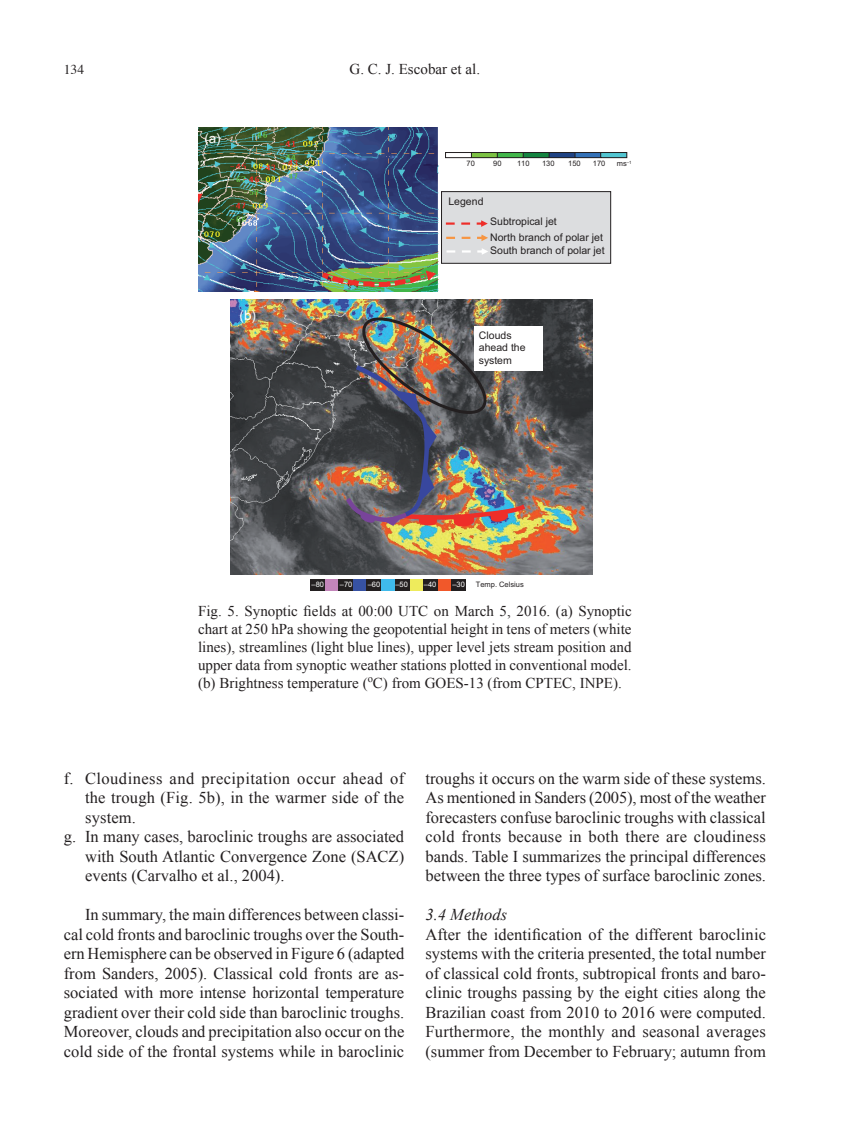
<style>
.page{position:relative;width:851px;height:1127px;background:#fff}
.page>*{position:absolute;margin:0;border:0;box-sizing:border-box;transform-origin:0 0}
.ParrafoSangria_Final{font:16.5px/19.5px "Times New Roman";color:#231f20;text-align:justify}
.ParrafoNormal{font:16.5px/19.5px "Times New Roman";color:#231f20;text-align:justify}
.ParrafoSangria{font:16.5px/19.5px "Times New Roman";letter-spacing:.01em;color:#231f20;text-align:justify}
.Subtitulo{font:italic 16.5px "Times New Roman";color:#231f20}
.PieFig{font:15px/18px "Times New Roman";color:#231f20;text-align:justify}
.t1{font:13.5px "Arial";color:#fff}
.t2{font:13.5px "Times";color:#231f20}
.t3{font:10.5px/12.6px "Arial";color:#231f20}
.t4{font:7.5px "Arial";color:#231f20}
.t5{font:7.5px "Arial";color:#fff}
</style>
<div class="page">
<div style="left:441px;top:191px;width:170px;height:73px;background:#dcdddf;border:1px solid #231f20"></div>
<img style="left:198px;top:128px;width:241px;height:163px">
<img style="left:231px;top:300px;width:361px;height:275px">
<div style="left:474px;top:327px;width:68px;height:44px;background:#fff"></div>
<img style="left:342px;top:308px;width:188px;height:219px">
<svg style="left:446px;top:220px;width:41px;height:7px"></svg>
<svg style="left:446px;top:234px;width:42px;height:7px"></svg>
<svg style="left:446px;top:248px;width:42px;height:7px"></svg>
<svg style="left:445px;top:152px;width:182px;height:6px"></svg>
<div style="left:325px;top:579px;width:14px;height:11px;background:#c385ba"></div>
<div style="left:311px;top:579px;width:14px;height:11px;background:#231f20"></div>
<div style="left:353px;top:579px;width:14px;height:11px;background:#3752a3"></div>
<div style="left:339px;top:579px;width:14px;height:11px;background:#231f20"></div>
<div style="left:381px;top:579px;width:14px;height:11px;background:#3fbaeb"></div>
<div style="left:367px;top:579px;width:14px;height:11px;background:#231f20"></div>
<div style="left:409px;top:579px;width:14px;height:11px;background:#eeeb5c"></div>
<div style="left:395px;top:579px;width:14px;height:11px;background:#231f20"></div>
<div style="left:437px;top:579px;width:14px;height:11px;background:#f1582a"></div>
<div style="left:423px;top:579px;width:14px;height:11px;background:#231f20"></div>
<div style="left:451px;top:579px;width:14px;height:11px;background:#231f20"></div>
<p class="t2" style="left:64px;top:57px;width:22px">134</p>
<p class="PieFig" style="left:349px;top:60px;width:132px">G. C. J. Escobar et al.</p>
<p class="t1" style="left:204px;top:129px;width:18px">(a)</p>
<p class="t1" style="left:239px;top:307px;width:18px">(b)</p>
<p class="t4" style="left:466px;top:159px;width:10px">70</p>
<p class="t4" style="left:493px;top:159px;width:10px">90</p>
<p class="t4" style="left:517px;top:159px;width:14px">110</p>
<p class="t4" style="left:542px;top:159px;width:14px">130</p>
<p class="t4" style="left:568px;top:159px;width:14px">150</p>
<p class="t4" style="left:593px;top:159px;width:14px">170</p>
<p class="t4" style="left:616px;top:159px;width:16px">ms<sup>–1</sup></p>
<p class="t3" style="left:448px;top:195px;width:37px">Legend</p>
<p class="t3" style="left:490px;top:214px;width:114px;line-height:15.5px">Subtropical jet<br>North branch of polar jet</p>
<p class="t3" style="left:490px;top:244px;width:116px">South branch of polar jet</p>
<p class="t3" style="left:479px;top:329px;width:48px">Clouds ahead the system</p>
<p class="t5" style="left:311px;top:580px;width:14px">–80</p>
<p class="t5" style="left:340px;top:580px;width:14px">–70</p>
<p class="t5" style="left:367px;top:580px;width:14px">–60</p>
<p class="t5" style="left:395px;top:580px;width:14px">–50</p>
<p class="t5" style="left:424px;top:580px;width:14px">–40</p>
<p class="t5" style="left:452px;top:580px;width:14px">–30</p>
<p class="PieFig" style="left:198px;top:602px;width:435px">Fig. 5. Synoptic fields at 00:00 UTC on March 5, 2016. (a) Synoptic chart at 250 hPa showing the geopotential height in tens of meters (white lines), streamlines (light blue lines), upper level jets stream position and upper data from synoptic weather stations plotted in conventional model. (b) Brightness temperature (<sup>o</sup>C) from GOES-13 (from CPTEC, INPE).</p>
<p class="t4" style="left:476px;top:580px;width:49px">Temp. Celsius</p>
<p class="ParrafoSangria" style="left:85px;top:768px;width:321px;text-indent:-21px">f. Cloudiness and precipitation occur ahead of the trough (Fig. 5b), in the warmer side of the system.</p>
<p class="ParrafoSangria_Final" style="left:85px;top:827px;width:320px;text-indent:-21px">g. In many cases, baroclinic troughs are associated with South Atlantic Convergence Zone (SACZ) events (Carvalho et al., 2004).</p>
<p class="ParrafoSangria_Final" style="left:64px;top:905px;width:342px;text-indent:21px">In summary, the main differences between classi&shy;cal cold fronts and baroclinic troughs over the South&shy;ern Hemisphere can be observed in Figure 6 (adapted from Sanders, 2005). Classical cold fronts are as&shy;sociated with more intense horizontal temperature gradient over their cold side than baroclinic troughs.<br>Moreover, clouds and precipitation also occur on the cold side of the frontal systems while in baroclinic</p>
<p class="ParrafoSangria_Final" style="left:425px;top:768px;width:342px">troughs it occurs on the warm side of these systems.<br>As mentioned in Sanders (2005), most of the weather forecasters confuse baroclinic troughs with classical cold fronts because in both there are cloudiness bands. Table I summarizes the principal differences between the three types of surface baroclinic zones.</p>
<p class="Subtitulo" style="left:425px;top:903px;width:83px">3.4 Methods</p>
<p class="ParrafoNormal" style="left:425px;top:924px;width:342px">After the identification of the different baroclinic systems with the criteria presented, the total number of classical cold fronts, subtropical fronts and baro&shy;clinic troughs passing by the eight cities along the Brazilian coast from 2010 to 2016 were computed.<br>Furthermore, the monthly and seasonal averages (summer from December to February; autumn from</p>
</div>
